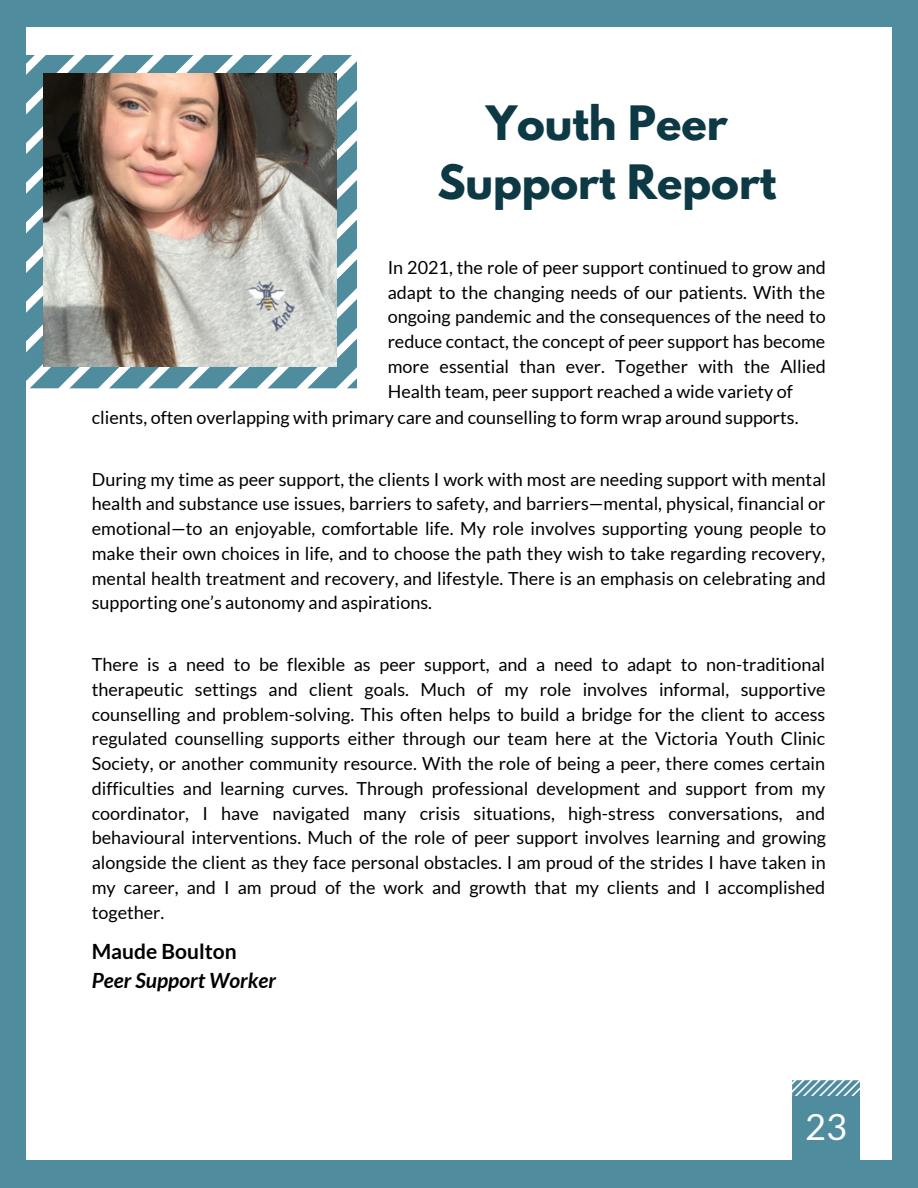
<style>
.page{position:relative;width:918px;height:1188px;background:#4f8c9d}
.page>*{position:absolute;margin:0;border:0;box-sizing:border-box;transform-origin:0 0}
.t1{font:700 42px/58.5px "League Spartan";color:#0d3945;text-align:center}
.t2{font:36px "Lato";color:#fff}
.t3{font:italic 700 21px "Lato";color:#000}
.t4{font:700 21px "Lato";color:#000}
.t5{font:18px/24.8px "Lato";color:#000;text-align:justify}
</style>
<div class="page">
<div style="left:27px;top:27px;width:865px;height:1133px;background:#fff"></div>
<svg style="left:792px;top:1080px;width:68px;height:16px"></svg>
<div style="left:792px;top:1096px;width:68px;height:79px;background:#4f8c9d"></div>
<svg style="left:26px;top:55px;width:331px;height:333px;fill:#4f8c9d"></svg>
<img style="left:44px;top:74px;width:293px;height:292px">
<h1 class="t1" style="left:437px;top:100px;width:341px">Youth Peer<br>Support Report</h1>
<p class="t5" style="left:388px;top:255px;width:440px">In 2021, the role of peer support continued to grow and adapt to the changing needs of our patients. With the ongoing pandemic and the consequences of the need to reduce contact, the concept of peer support has become more essential than ever. Together with the Allied Health team, peer support reached a wide variety of</p>
<p class="t5" style="left:92px;top:405px;width:708px">clients, often overlapping with primary care and counselling to form wrap around supports.</p>
<p class="t5" style="left:92px;top:466px;width:736px">During my time as peer support, the clients I work with most are needing support with mental health and substance use issues, barriers to safety, and barriers—mental, physical, financial or emotional—to an enjoyable, comfortable life. My role involves supporting young people to make their own choices in life, and to choose the path they wish to take regarding recovery, mental health treatment and recovery, and lifestyle. There is an emphasis on celebrating and supporting one’s autonomy and aspirations.</p>
<p class="t5" style="left:92px;top:652px;width:736px">There is a need to be flexible as peer support, and a need to adapt to non-traditional therapeutic settings and client goals. Much of my role involves informal, supportive counselling and problem-solving. This often helps to build a bridge for the client to access regulated counselling supports either through our team here at the Victoria Youth Clinic Society, or another community resource. With the role of being a peer, there comes certain difficulties and learning curves. Through professional development and support from my coordinator, I have navigated many crisis situations, high-stress conversations, and behavioural interventions. Much of the role of peer support involves learning and growing alongside the client as they face personal obstacles. I am proud of the strides I have taken in my career, and I am proud of the work and growth that my clients and I accomplished together.</p>
<p class="t4" style="left:92px;top:938px;width:146px">Maude Boulton</p>
<p class="t3" style="left:92px;top:967px;width:186px">Peer Support Worker</p>
<h2 class="t2" style="left:805px;top:1105px;width:43px">23</h2>
</div>
